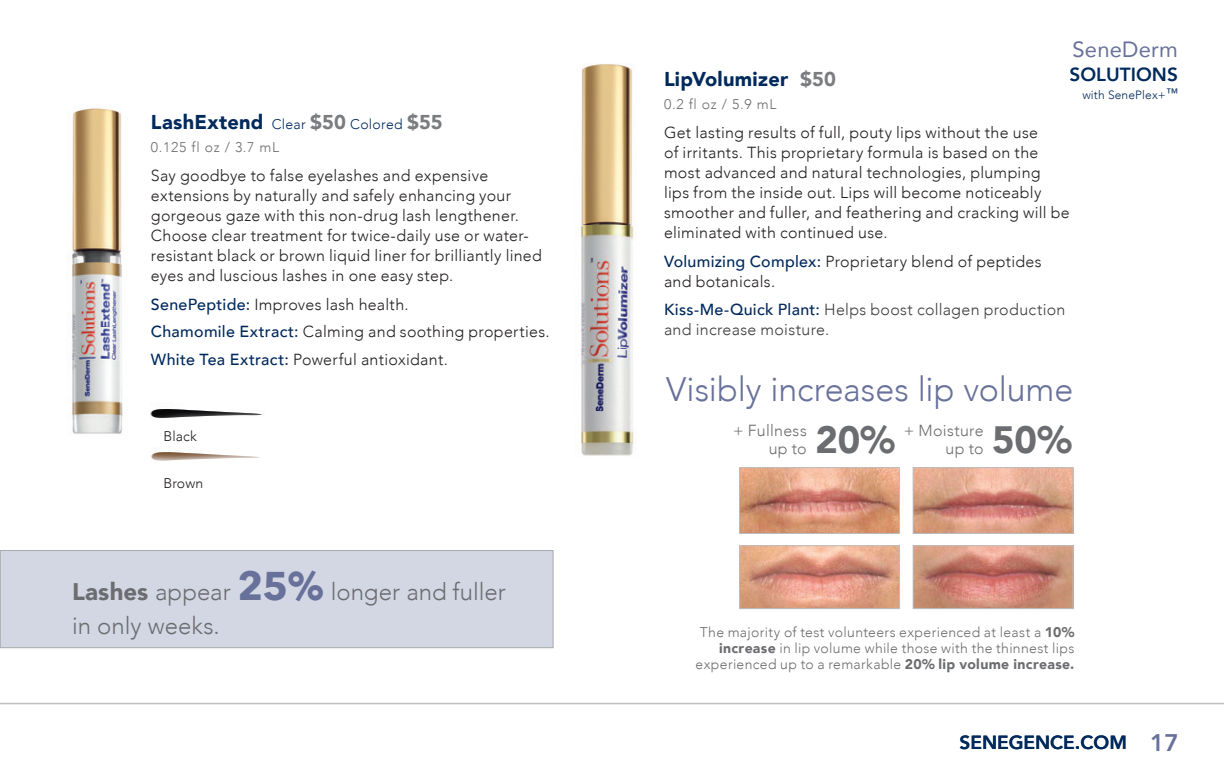
<style>
.page{position:relative;width:1224px;height:783px;background:#fff}
.page>*{position:absolute;margin:0;border:0;box-sizing:border-box;transform-origin:0 0}
.t1{font:900 38px "Avenir";color:#6c6d70}
.t2{font:300 34px "Avenir";letter-spacing:-.005em;color:#687199}
.t3{font:300 24px/34px "Avenir";color:#6c6d70}
.t4{font:22px "Avenir";letter-spacing:.01em;color:#687199}
.t5{font:900 20px "Avenir";letter-spacing:.01em;color:#00295c}
.t6{font:800 19px "Avenir";color:#00295c}
.t7{font:300 16px/20px "Avenir";letter-spacing:.02em;color:#231f20}
.t8{font:300 16px/20px "Avenir";letter-spacing:.02em;color:#3e3e3f}
.t9{font:300 16px/18px "Avenir";letter-spacing:.02em;color:#6c6d70;text-align:right}
.t10{font:300 14px/16px "Avenir";letter-spacing:.025em;color:#6c6d70}
.t11{font:300 14px "Avenir";letter-spacing:.01em;color:#231f20}
.t12{font:300 12px "Avenir";letter-spacing:.01em;color:#00295c}
.s1{font-weight:900;font-size:20px;color:#00295c}
.s2{color:#00295c}
.s3{font-weight:900;font-size:20px;color:#7a7c7f}
.s4{font-weight:500;color:#00295c}
.s5{font-weight:900}
.s6{font-family:"Avenir Next";font-weight:700;font-size:40px;color:#687199}
.s7{color:#7a7c7f}
.s8{font-size:24px;color:#687199}
</style>
<div class="page">
<hr style="left:0;top:703px;width:1224px;height:1px;background:#bcbdc0">
<div style="left:0;top:551px;width:553px;height:97px;background:#d2d7e3"></div>
<div style="left:0;top:550px;width:553px;height:98px;border:1px solid #a8a9ad"></div>
<img style="left:915px;top:469px;width:156px;height:63px">
<div style="left:913px;top:467px;width:160px;height:67px;border:1px solid #bcbdc0"></div>
<img style="left:741px;top:548px;width:157px;height:59px">
<div style="left:739px;top:546px;width:161px;height:63px;border:1px solid #bcbdc0"></div>
<img style="left:915px;top:548px;width:156px;height:59px">
<div style="left:913px;top:546px;width:160px;height:63px;border:1px solid #bcbdc0"></div>
<img style="left:741px;top:469px;width:157px;height:63px">
<div style="left:739px;top:467px;width:161px;height:67px;border:1px solid #bcbdc0"></div>
<img style="left:150px;top:409px;width:112px;height:9px">
<img style="left:151px;top:448px;width:109px;height:13px">
<img style="left:72px;top:108px;width:51px;height:326px">
<img style="left:580px;top:64px;width:54px;height:392px">
<p class="t10" style="left:151px;top:113px;width:293px;line-height:23.2px"><span class="s1">LashExtend</span> <span class="s2">Clear</span> <span class="s3">$50</span> <span class="s2">Colored</span> <span class="s3">$55<br></span>0.125 fl oz / 3.7 mL</p>
<p class="t7" style="left:151px;top:166px;width:393px">Say goodbye to false eyelashes and expensive extensions by naturally and safely enhancing your gorgeous gaze with this non-drug lash lengthener.<br>Choose clear treatment for twice-daily use or water&shy;resistant black or brown liquid liner for brilliantly lined eyes and luscious lashes in one easy step.</p>
<p class="t7" style="left:151px;top:291px;width:400px;line-height:27.2px"><span class="s4">SenePeptide:</span> Improves lash health.<br><span class="s4">Chamomile Extract:</span> Calming and soothing properties.<br><span class="s4">White Tea Extract:</span> Powerful antioxidant.</p>
<p class="t11" style="left:163px;top:428px;width:35px">Black</p>
<p class="t11" style="left:163px;top:475px;width:41px">Brown</p>
<h3 class="t3" style="left:72px;top:575px;width:435px"><span class="s5">Lashes</span> appear <span class="s6">25%</span> longer and fuller in only weeks.</h3>
<h3 class="t4" style="left:1072px;top:31px;width:107px">SeneDerm</h3>
<p class="t6" style="left:1070px;top:59px;width:110px">SOLUTIONS</p>
<p class="t12" style="left:1082px;top:87px;width:97px">with SenePlex+<sup>™</sup></p>
<p class="t5" style="left:664px;top:62px;width:174px">LipVolumizer <span class="s7">$50</span></p>
<p class="t10" style="left:664px;top:97px;width:114px">0.2 fl oz / 5.9 mL</p>
<p class="t7" style="left:664px;top:123px;width:407px">Get lasting results of full, pouty lips without the use<br>of irritants. This proprietary formula is based on the most advanced and natural technologies, plumping<br>lips from the inside out. Lips will become noticeably smoother and fuller, and feathering and cracking will be eliminated with continued use.</p>
<p class="t7" style="left:664px;top:252px;width:379px"><span class="s4">Volumizing Complex:</span> Proprietary blend of peptides and botanicals.</p>
<p class="t8" style="left:664px;top:299px;width:403px"><span class="s4">Kiss-Me-Quick Plant:</span> Helps boost collagen production and increase moisture.</p>
<h2 class="t2" style="left:666px;top:369px;width:409px">Visibly increases lip volume</h2>
<p class="t9" style="left:733px;top:421px;width:75px">+ Fullness up to</p>
<h1 class="t1" style="left:815px;top:407px;width:81px">20%</h1>
<p class="t9" style="left:904px;top:421px;width:81px">+ Moisture up to</p>
<h1 class="t1" style="left:992px;top:407px;width:81px">50%</h1>
<p class="t10" style="left:696px;top:624px;width:380px;text-align:right">The majority of test volunteers experienced at least a <span class="s5">10% increase</span> in lip volume while those with the thinnest lips experienced up to a remarkable <span class="s5">20% lip volume increase.</span></p>
<p class="t6" style="left:960px;top:728px;width:221px">SENEGENCE.COM <span class="s8">17</span></p>
</div>
